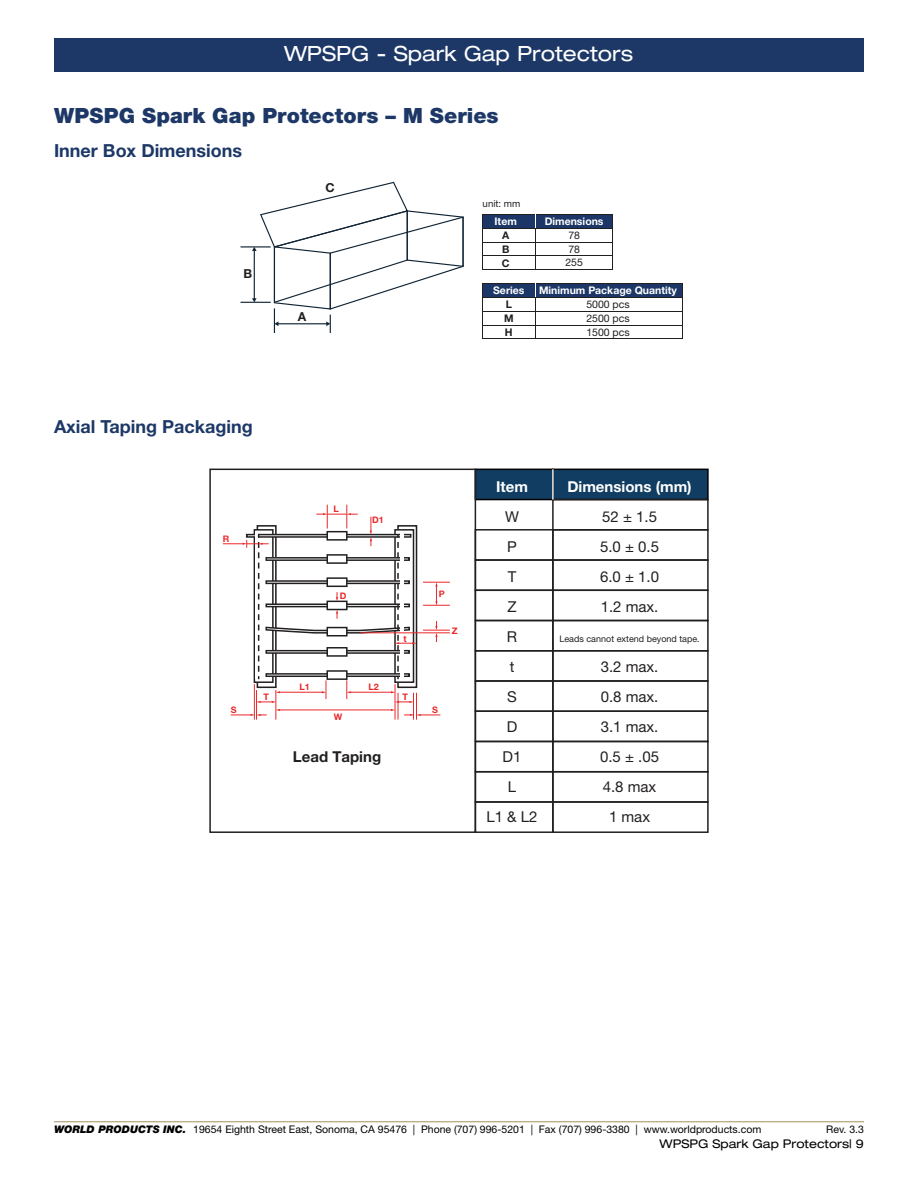
<style>
.page{position:relative;width:918px;height:1188px;background:#fff}
.page>*{position:absolute;margin:0;border:0;box-sizing:border-box;transform-origin:0 0}
.t1{font:900 21px "Helvetica Neue LT Std";letter-spacing:.005em;color:#1d3867}
.t2{font:expanded 21px "Helvetica Neue LT Std";color:#fff}
.t3{font:700 18px "Helvetica Neue LT Std";color:#1d3867}
.t4{font:15px/30px "Helvetica Neue LT Std";color:#221f20;text-align:center}
.t5{font:700 15px "Helvetica Neue LT Std";color:#fff}
.t6{font:700 15px "Helvetica Neue LT Std";color:#221f20}
.t7{font:700 12.45px "Helvetica Neue LT Std";color:#221f20}
.t8{font:expanded 12px "Helvetica Neue LT Std";color:#000}
.t9{font:10.5px "Helvetica Neue LT Std";color:#000}
.t10{font:700 10.5px "Helvetica Neue LT Std";color:#fff}
.t11{font:10.5px "Helvetica Neue LT Std";color:#221f20}
.t12{font:700 10.5px/14px "Helvetica Neue LT Std";color:#221f20}
.t13{font:9.6px "Helvetica Neue LT Std";color:#221f20}
.t14{font:9px "Helvetica Neue LT Std";color:#221f20}
.t15{font:700 9px "Helvetica Neue LT Std";color:#eb272a}
.s1{font-weight:900;font-style:italic}
</style>
<div class="page">
<hr style="left:54px;top:1121px;width:810px;height:1px;background:#a29061">
<div style="left:54px;top:39px;width:809px;height:33px;background:#1d3867"></div>
<div style="left:482px;top:283px;width:201px;height:14px;background:#1c3767"></div>
<hr style="left:241px;top:246px;width:30px;height:2px;background:#0f2333">
<hr style="left:241px;top:302px;width:30px;height:1px;background:#0f2333">
<svg style="left:252px;top:181px;width:212px;height:152px"></svg>
<hr style="left:482px;top:297px;width:201px;height:1px;background:#221f20">
<hr style="left:482px;top:311px;width:201px;height:1px;background:#221f20">
<hr style="left:482px;top:325px;width:201px;height:1px;background:#221f20">
<hr style="left:482px;top:339px;width:201px;height:1px;background:#221f20">
<hr style="left:482px;top:283px;width:201px;height:1px;background:#221f20">
<svg style="left:482px;top:284px;width:1px;height:55px"></svg>
<svg style="left:535px;top:283px;width:1px;height:56px"></svg>
<div style="left:482px;top:214px;width:130px;height:14px;background:#1c3767"></div>
<hr style="left:482px;top:228px;width:131px;height:1px;background:#221f20">
<hr style="left:482px;top:242px;width:130px;height:1px;background:#221f20">
<hr style="left:482px;top:256px;width:130px;height:1px;background:#221f20">
<hr style="left:482px;top:270px;width:130px;height:1px;background:#221f20">
<hr style="left:482px;top:214px;width:131px;height:1px;background:#221f20">
<svg style="left:482px;top:215px;width:1px;height:55px"></svg>
<svg style="left:612px;top:215px;width:1px;height:55px"></svg>
<svg style="left:535px;top:214px;width:1px;height:56px"></svg>
<div style="left:475px;top:469px;width:78px;height:31px;background:#103d61"></div>
<div style="left:475px;top:469px;width:79px;height:31px;border:2px solid #010101"></div>
<div style="left:553px;top:469px;width:155px;height:31px;background:#103d61"></div>
<div style="left:552px;top:469px;width:157px;height:31px;border:2px solid #010101"></div>
<div style="left:552px;top:499px;width:157px;height:32px;border:2px solid #221f20"></div>
<div style="left:475px;top:529px;width:79px;height:32px;border:2px solid #221f20"></div>
<div style="left:552px;top:529px;width:157px;height:32px;border:2px solid #221f20"></div>
<div style="left:475px;top:559px;width:79px;height:32px;border:2px solid #221f20"></div>
<div style="left:552px;top:559px;width:157px;height:32px;border:2px solid #221f20"></div>
<div style="left:475px;top:590px;width:79px;height:31px;border:2px solid #221f20"></div>
<div style="left:552px;top:590px;width:157px;height:31px;border:2px solid #221f20"></div>
<div style="left:475px;top:620px;width:79px;height:32px;border:2px solid #221f20"></div>
<div style="left:552px;top:620px;width:157px;height:32px;border:2px solid #221f20"></div>
<div style="left:475px;top:650px;width:79px;height:32px;border:2px solid #221f20"></div>
<div style="left:552px;top:650px;width:157px;height:32px;border:2px solid #221f20"></div>
<div style="left:475px;top:680px;width:79px;height:32px;border:2px solid #221f20"></div>
<div style="left:552px;top:680px;width:157px;height:32px;border:2px solid #221f20"></div>
<div style="left:475px;top:710px;width:79px;height:32px;border:2px solid #221f20"></div>
<div style="left:552px;top:710px;width:157px;height:32px;border:2px solid #221f20"></div>
<div style="left:475px;top:741px;width:79px;height:31px;border:2px solid #221f20"></div>
<div style="left:552px;top:741px;width:157px;height:31px;border:2px solid #221f20"></div>
<div style="left:475px;top:771px;width:79px;height:32px;border:2px solid #221f20"></div>
<div style="left:552px;top:771px;width:157px;height:32px;border:2px solid #221f20"></div>
<div style="left:475px;top:801px;width:79px;height:32px;border:2px solid #221f20"></div>
<div style="left:552px;top:801px;width:157px;height:32px;border:2px solid #221f20"></div>
<div style="left:209px;top:469px;width:267px;height:364px;border:2px solid #221f20"></div>
<hr style="left:552px;top:469px;width:2px;height:31px;background:#efeeee">
<svg style="left:223px;top:505px;width:227px;height:215px"></svg>
<h1 class="t2" style="left:284px;top:41px;width:351px">WPSPG - Spark Gap Protectors</h1>
<h1 class="t1" style="left:54px;top:103px;width:446px">WPSPG Spark Gap Protectors – M Series</h1>
<h2 class="t3" style="left:54px;top:140px;width:190px">Inner Box Dimensions</h2>
<p class="t7" style="left:244px;top:266px;width:10px">B</p>
<p class="t7" style="left:326px;top:180px;width:11px">C</p>
<p class="t13" style="left:483px;top:198px;width:39px">unit: mm</p>
<p class="t10" style="left:495px;top:215px;width:24px">Item</p>
<p class="t10" style="left:545px;top:215px;width:60px">Dimensions</p>
<p class="t11" style="left:568px;top:229px;width:13px">78</p>
<p class="t12" style="left:502px;top:228px;width:9px">A<br>B</p>
<p class="t11" style="left:568px;top:243px;width:13px">78</p>
<p class="t12" style="left:502px;top:256px;width:9px">C</p>
<p class="t11" style="left:565px;top:257px;width:19px">255</p>
<p class="t10" style="left:493px;top:284px;width:33px">Series</p>
<p class="t10" style="left:539px;top:284px;width:139px">Minimum Package Quantity</p>
<p class="t11" style="left:586px;top:298px;width:45px">5000 pcs</p>
<p class="t7" style="left:298px;top:309px;width:10px">A</p>
<p class="t12" style="left:504px;top:297px;width:11px">L<br>M</p>
<p class="t11" style="left:586px;top:312px;width:45px">2500 pcs</p>
<p class="t12" style="left:505px;top:325px;width:9px">H</p>
<p class="t11" style="left:586px;top:326px;width:45px">1500 pcs</p>
<h2 class="t3" style="left:54px;top:416px;width:200px">Axial Taping Packaging</h2>
<p class="t15" style="left:223px;top:533px;width:8px">R</p>
<p class="t15" style="left:231px;top:705px;width:7px">S</p>
<p class="t15" style="left:334px;top:503px;width:7px">L</p>
<p class="t15" style="left:372px;top:514px;width:13px">D1</p>
<p class="t15" style="left:264px;top:691px;width:7px">T</p>
<p class="t15" style="left:340px;top:590px;width:8px">D</p>
<p class="t15" style="left:299px;top:682px;width:12px">L1</p>
<p class="t15" style="left:368px;top:682px;width:12px">L2</p>
<p class="t15" style="left:334px;top:711px;width:10px">W</p>
<h3 class="t6" style="left:293px;top:747px;width:90px">Lead Taping</h3>
<p class="t15" style="left:404px;top:633px;width:5px">t</p>
<p class="t15" style="left:402px;top:691px;width:7px">T</p>
<p class="t15" style="left:439px;top:588px;width:8px">P</p>
<p class="t15" style="left:452px;top:626px;width:7px">Z</p>
<p class="t15" style="left:432px;top:704px;width:7px">S</p>
<h3 class="t5" style="left:496px;top:477px;width:33px">Item</h3>
<h3 class="t4" style="left:486px;top:501px;width:53px">W<br>P<br>T<br>Z<br>R<br>t<br>S<br>D<br>D1<br>L<br>L1 &amp; L2</h3>
<h3 class="t5" style="left:567px;top:477px;width:126px">Dimensions (mm)</h3>
<h3 class="t4" style="left:600px;top:501px;width:61px;text-align:left">52 ± 1.5<br>5.0 ± 0.5<br>6.0 ± 1.0<br>1.2 max.</h3>
<p class="t14" style="left:559px;top:633px;width:142px">Leads cannot extend beyond tape.</p>
<h3 class="t4" style="left:600px;top:651px;width:61px">3.2 max.<br>0.8 max.<br>3.1 max.<br>0.5 ± .05<br>4.8 max<br>1 max</h3>
<p class="t9" style="left:54px;top:1123px;width:709px"><span class="s1">WORLD PRODUCTS INC.</span> 19654 Eighth Street East, Sonoma, CA 95476 | Phone (707) 996-5201 | Fax (707) 996-3380 | www.worldproducts.com</p>
<p class="t9" style="left:826px;top:1123px;width:39px">Rev. 3.3</p>
<p class="t8" style="left:660px;top:1137px;width:206px">WPSPG Spark Gap Protectors| 9</p>
</div>
